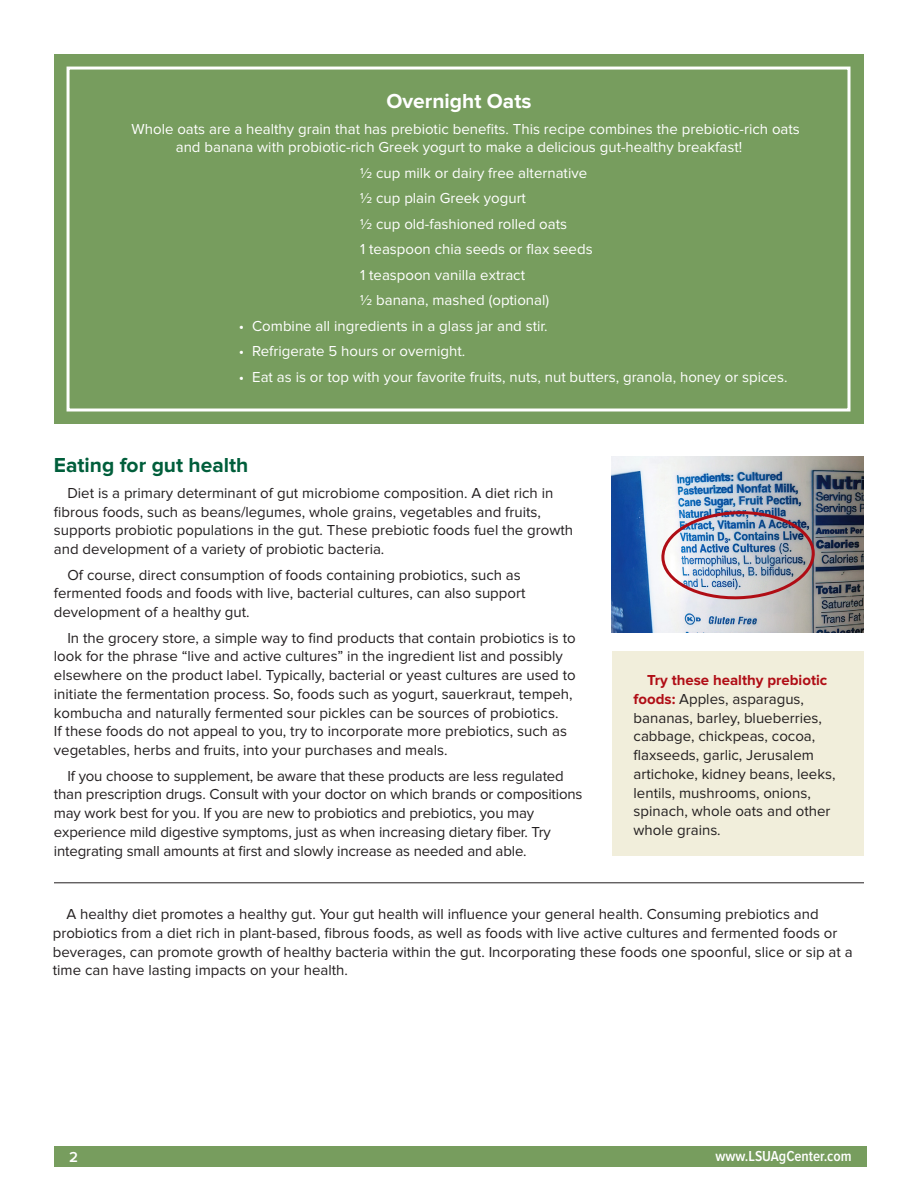
<style>
.page{position:relative;width:918px;height:1188px;background:#fff}
.page>*{position:absolute;margin:0;border:0;box-sizing:border-box;transform-origin:0 0}
.Subhead{font:700 21px "Proxima Nova";color:#005e3b}
.Subhead-2{font:700 21px "Proxima Nova";color:#fff}
.t1{font:15px/18.8px "Proxima Nova";color:#231f20}
.t2{font:15px/18.8px "Proxima Nova";color:#fff}
.t3{font:600 15px "Proxima Nova Cond";color:#fff}
.t4{font:600 15px "Proxima Nova";color:#fff}
.s1{font-weight:700;color:#b00d15}
</style>
<div class="page">
<div style="left:54px;top:1146px;width:813px;height:21px;background:#779d5e"></div>
<div style="left:612px;top:652px;width:251px;height:204px;background:#f1eedb"></div>
<div style="left:54px;top:54px;width:809px;height:369px;background:#779d5e"></div>
<img style="left:612px;top:456px;width:251px;height:176px">
<div style="left:67px;top:67px;width:783px;height:345px;border:3px solid #fff"></div>
<hr style="left:54px;top:882px;width:810px;height:1px;background:#231f20">
<img style="left:662px;top:511px;width:152px;height:90px">
<h2 class="Subhead-2" style="left:386px;top:89px;width:147px">Overnight Oats</h2>
<p class="t2" style="left:176px;top:120px;width:626px;text-indent:-44px">Whole oats are a healthy grain that has prebiotic benefits. This recipe combines the prebiotic-rich oats and banana with probiotic-rich Greek yogurt to make a delicious gut-healthy breakfast!</p>
<p class="t2" style="left:360px;top:164px;width:229px">½ cup milk or dairy free alternative</p>
<p class="t2" style="left:360px;top:189px;width:167px">½ cup plain Greek yogurt</p>
<p class="t2" style="left:360px;top:215px;width:208px">½ cup old-fashioned rolled oats</p>
<p class="t2" style="left:360px;top:240px;width:234px">1 teaspoon chia seeds or flax seeds</p>
<p class="t2" style="left:360px;top:266px;width:166px">1 teaspoon vanilla extract</p>
<p class="t2" style="left:360px;top:291px;width:191px">½ banana, mashed (optional)</p>
<p class="t2" style="left:239px;top:317px;width:311px">• Combine all ingredients in a glass jar and stir.</p>
<p class="t2" style="left:239px;top:342px;width:228px">• Refrigerate 5 hours or overnight.</p>
<p class="t2" style="left:239px;top:368px;width:550px">• Eat as is or top with your favorite fruits, nuts, nut butters, granola, honey or spices.</p>
<h2 class="Subhead" style="left:54px;top:453px;width:196px">Eating for gut health</h2>
<p class="t1" style="left:54px;top:484px;width:521px;text-indent:14px">Diet is a primary determinant of gut microbiome composition. A diet rich in fibrous foods, such as beans/legumes, whole grains, vegetables and fruits, supports probiotic populations in the gut. These prebiotic foods fuel the growth and development of a variety of probiotic bacteria.</p>
<p class="t1" style="left:54px;top:566px;width:473px;text-indent:14px">Of course, direct consumption of foods containing probiotics, such as fermented foods and foods with live, bacterial cultures, can also support development of a healthy gut.</p>
<p class="t1" style="left:54px;top:629px;width:523px;text-indent:14px">In the grocery store, a simple way to find products that contain probiotics is to look for the phrase “live and active cultures” in the ingredient list and possibly elsewhere on the product label. Typically, bacterial or yeast cultures are used to initiate the fermentation process. So, foods such as yogurt, sauerkraut, tempeh, kombucha and naturally fermented sour pickles can be sources of probiotics.<br>If these foods do not appeal to you, try to incorporate more prebiotics, such as vegetables, herbs and fruits, into your purchases and meals.</p>
<p class="t1" style="left:54px;top:767px;width:530px;text-indent:14px">If you choose to supplement, be aware that these products are less regulated than prescription drugs. Consult with your doctor on which brands or compositions may work best for you. If you are new to probiotics and prebiotics, you may experience mild digestive symptoms, just as when increasing dietary fiber. Try integrating small amounts at first and slowly increase as needed and able.</p>
<p class="t1" style="left:634px;top:671px;width:203px;text-indent:14px"><span class="s1">Try these healthy prebiotic foods:</span> Apples, asparagus, bananas, barley, blueberries, cabbage, chickpeas, cocoa, flaxseeds, garlic, Jerusalem artichoke, kidney beans, leeks, lentils, mushrooms, onions, spinach, whole oats and other whole grains.</p>
<p class="t1" style="left:53px;top:905px;width:801px;text-indent:14px">A healthy diet promotes a healthy gut. Your gut health will influence your general health. Consuming prebiotics and probiotics from a diet rich in plant-based, fibrous foods, as well as foods with live active cultures and fermented foods or beverages, can promote growth of healthy bacteria within the gut. Incorporating these foods one spoonful, slice or sip at a time can have lasting impacts on your health.</p>
<p class="t4" style="left:69px;top:1149px;width:10px">2</p>
<p class="t3" style="left:715px;top:1145px;width:138px">www.LSUAgCenter.com</p>
</div>
